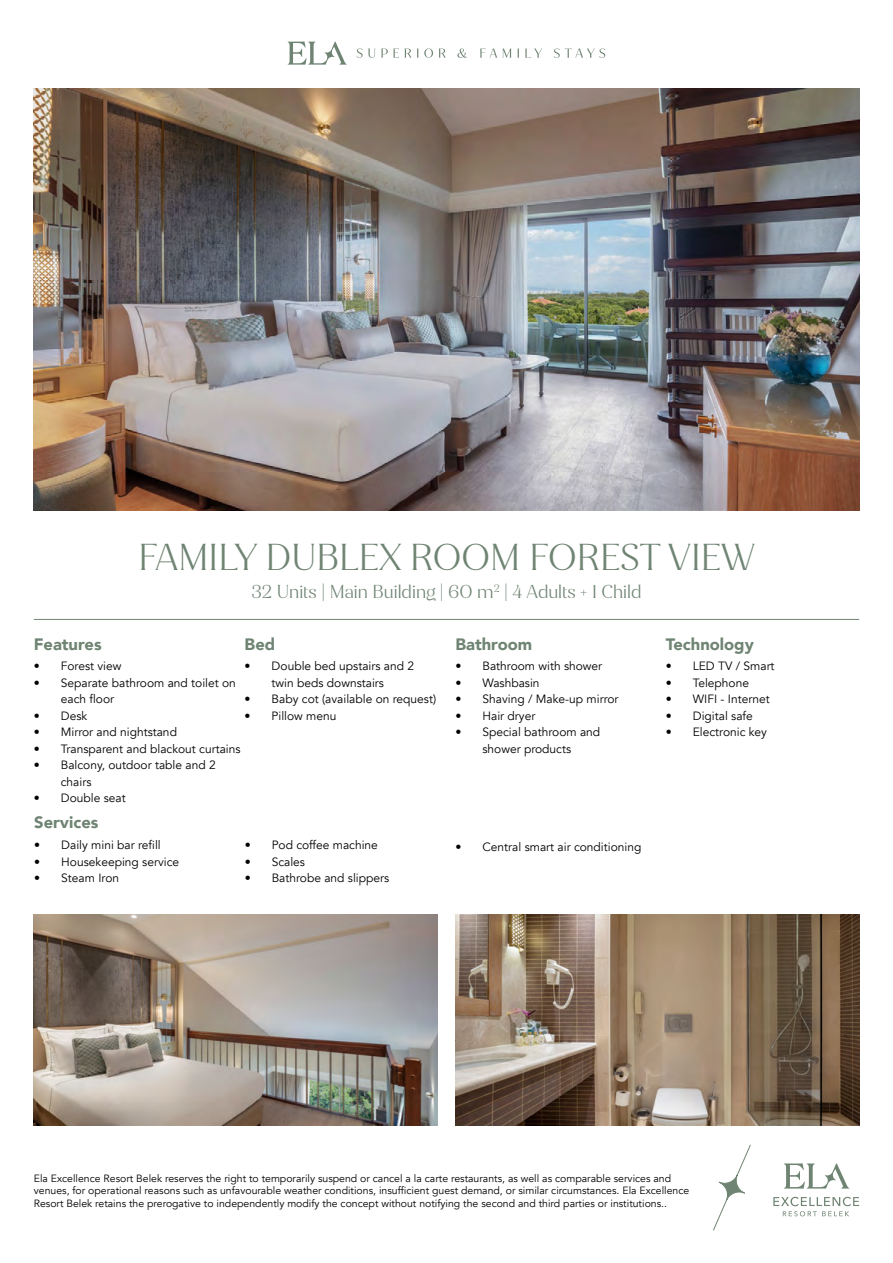
<style>
.page{position:relative;width:893px;height:1263px;background:#fff}
.page>*{position:absolute;margin:0;border:0;box-sizing:border-box;transform-origin:0 0}
.t1{font:300 36px "Jazmin Alt";color:#6f8473}
.t2{font:300 18px "Jazmin Alt";color:#6f8473}
.t3{font:900 16.5px "Avenir";color:#6f8473}
.t4{font:12px/16.5px "Avenir";color:#000}
.t5{font:10.5px/12.6px "Avenir";color:#000}
</style>
<div class="page">
<svg style="left:784px;top:1163px;width:65px;height:25px"></svg>
<svg style="left:773px;top:1197px;width:86px;height:19px"></svg>
<svg style="left:719px;top:1175px;width:26px;height:25px"></svg>
<div style="left:719px;top:1174px;width:26px;height:27px;border:1px solid #6f8473;border-radius:7px"></div>
<svg style="left:713px;top:1199px;width:14px;height:32px"></svg>
<svg style="left:736px;top:1144px;width:15px;height:31px"></svg>
<img style="left:34px;top:88px;width:825px;height:422px">
<svg style="left:288px;top:41px;width:59px;height:24px"></svg>
<svg style="left:480px;top:49px;width:125px;height:9px"></svg>
<svg style="left:357px;top:48px;width:110px;height:10px"></svg>
<img style="left:455px;top:914px;width:404px;height:211px">
<img style="left:34px;top:914px;width:404px;height:211px">
<hr style="left:34px;top:619px;width:825px;height:1px;background:#6f8473">
<h1 class="t1" style="left:138px;top:536px;width:618px">FAMILY DUBLEX ROOM FOREST VIEW</h1>
<h2 class="t2" style="left:251px;top:580px;width:392px">32 Units | Main Building | 60 m<sup>2</sup> | 4 Adults + 1 Child</h2>
<h3 class="t3" style="left:245px;top:630px;width:32px">Bed</h3>
<p class="t4" style="left:245px;top:658px;width:171px;text-align:center">• Double bed upstairs and 2 twin beds downstairs</p>
<p class="t4" style="left:245px;top:691px;width:193px">• Baby cot (available on request)</p>
<p class="t4" style="left:245px;top:708px;width:93px">• Pillow menu</p>
<h3 class="t3" style="left:34px;top:630px;width:69px">Features</h3>
<p class="t4" style="left:34px;top:658px;width:89px">• Forest view</p>
<p class="t4" style="left:61px;top:675px;width:177px;text-indent:-27px">• Separate bathroom and toilet on each floor</p>
<p class="t4" style="left:34px;top:708px;width:55px">• Desk</p>
<p class="t4" style="left:34px;top:724px;width:145px">• Mirror and nightstand</p>
<p class="t4" style="left:34px;top:741px;width:208px">• Transparent and blackout curtains</p>
<p class="t4" style="left:61px;top:757px;width:156px;text-indent:-27px">• Balcony, outdoor table and 2 chairs</p>
<p class="t4" style="left:34px;top:790px;width:93px">• Double seat</p>
<h3 class="t3" style="left:34px;top:808px;width:66px">Services</h3>
<p class="t4" style="left:34px;top:837px;width:128px">• Daily mini bar refill</p>
<p class="t4" style="left:34px;top:853px;width:146px">• Housekeeping service</p>
<p class="t4" style="left:34px;top:870px;width:86px">• Steam Iron</p>
<p class="t4" style="left:245px;top:837px;width:135px">• Pod coffee machine</p>
<p class="t4" style="left:245px;top:853px;width:62px">• Scales</p>
<p class="t4" style="left:245px;top:870px;width:146px">• Bathrobe and slippers</p>
<h3 class="t3" style="left:455px;top:630px;width:78px">Bathroom</h3>
<p class="t4" style="left:455px;top:658px;width:148px">• Bathroom with shower</p>
<p class="t4" style="left:455px;top:675px;width:86px">• Washbasin</p>
<p class="t4" style="left:455px;top:691px;width:165px">• Shaving / Make-up mirror</p>
<p class="t4" style="left:455px;top:708px;width:81px">• Hair dryer</p>
<p class="t4" style="left:455px;top:724px;width:146px;text-align:center">• Special bathroom and shower products</p>
<p class="t4" style="left:455px;top:839px;width:187px">• Central smart air conditioning</p>
<h3 class="t3" style="left:666px;top:630px;width:89px">Technology</h3>
<p class="t4" style="left:666px;top:658px;width:110px">• LED TV / Smart</p>
<p class="t4" style="left:666px;top:675px;width:85px">• Telephone</p>
<p class="t4" style="left:666px;top:691px;width:106px">• WIFI - Internet</p>
<p class="t4" style="left:666px;top:708px;width:88px">• Digital safe</p>
<p class="t4" style="left:666px;top:724px;width:103px">• Electronic key</p>
<p class="t5" style="left:34px;top:1172px;width:657px">Ela Excellence Resort Belek reserves the right to temporarily suspend or cancel a la carte restaurants, as well as comparable services and venues, for operational reasons such as unfavourable weather conditions, insufficient guest demand, or similar circumstances. Ela Excellence<br>Resort Belek retains the prerogative to independently modify the concept without notifying the second and third parties or institutions..</p>
</div>
